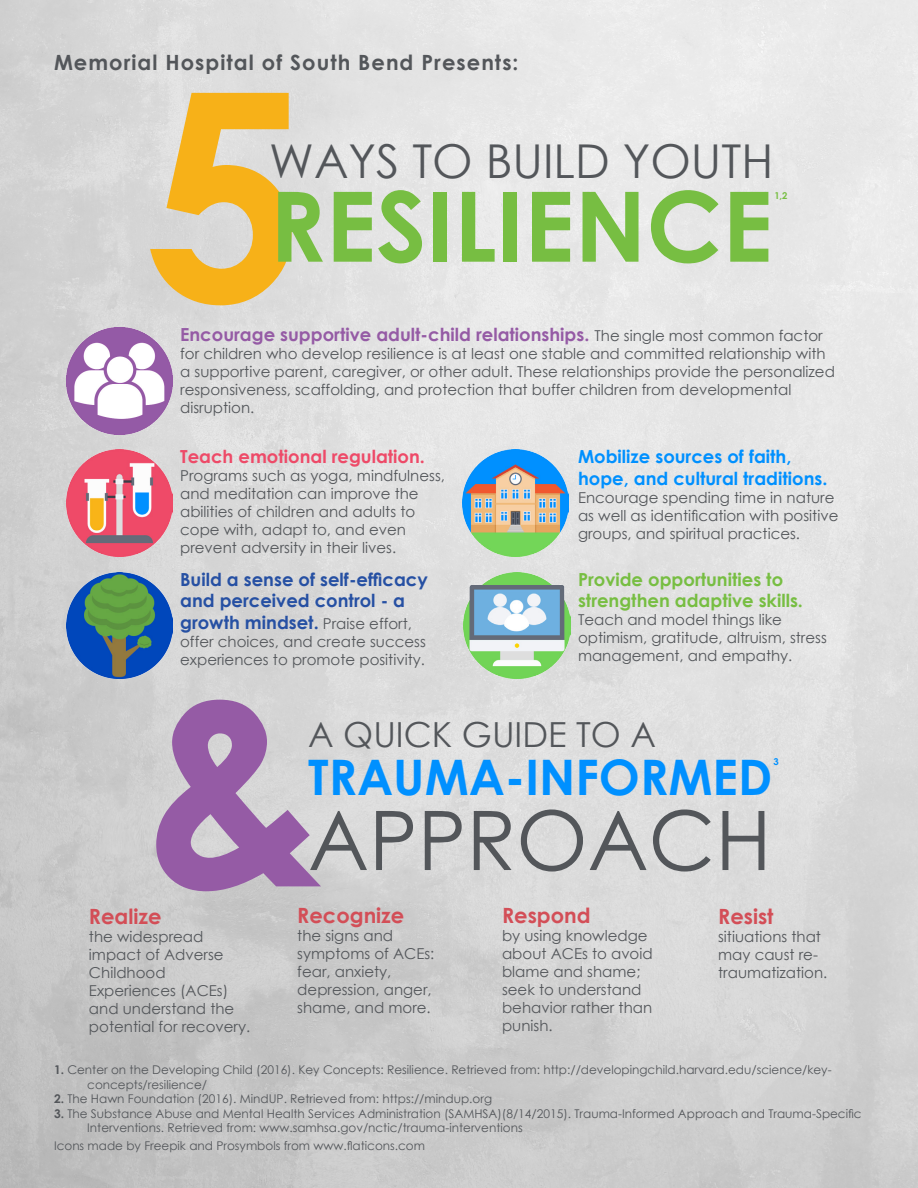
<style>
.page{position:relative;width:918px;height:1188px;background:#fff}
.page>*{position:absolute;margin:0;border:0;box-sizing:border-box;transform-origin:0 0}
.t1{font:700 288.6px "Century Gothic";color:#f7b118}
.t2{font:700 271.05px "Century Gothic";color:#955ba5}
.t3{font:700 97.2px "Century Gothic";color:#77be42}
.t4{font:82.2px "Century Gothic";color:#53565a}
.t5{font:700 48.9px "Century Gothic";color:#0090ff}
.t6{font:46.65px "Century Gothic";color:#53565a}
.t7{font:34.5px "Century Gothic";color:#53565a}
.t8{font:700 21px "Century Gothic";letter-spacing:.05em;color:#53565a}
.t9{font:700 21px "Century Gothic";color:#d34e57}
.t10{font:700 18px/21.6px "Century Gothic";color:#2650a3}
.t11{font:700 18px "Century Gothic";color:#955ba5}
.t12{font:700 18px/21.6px "Century Gothic";color:#0090ff}
.t13{font:700 18px/21.6px "Century Gothic";color:#77be42}
.t14{font:700 18px "Century Gothic";color:#ee4a68}
.t15{font:15px/18px "Century Gothic";color:#53565a}
.t16{font:12px/14.4px "Century Gothic";color:#53565a}
.t17{font:700 9.45px "Century Gothic";color:#77be42}
.t18{font:700 9.45px "Century Gothic";color:#0090ff}
.s1{font-weight:400;font-size:15px;color:#53565a}
.s2{font-weight:700}
</style>
<div class="page">
<img style="left:0;top:0;width:918px;height:1188px">
<img style="left:464px;top:572px;width:106px;height:107px">
<img style="left:66px;top:572px;width:106px;height:107px">
<img style="left:66px;top:450px;width:106px;height:106px">
<img style="left:66px;top:328px;width:106px;height:106px">
<img style="left:462px;top:450px;width:107px;height:106px">
<h3 class="t8" style="left:54px;top:46px;width:466px">Memorial Hospital of South Bend Presents:</h3>
<h1 class="t1" style="left:143px;top:-24px;width:163px">5</h1>
<h3 class="t6" style="left:269px;top:129px;width:505px">WAYS TO BUILD YOUTH</h3>
<h3 class="t3" style="left:269px;top:153px;width:505px">RESILIENCE</h3>
<p class="t17" style="left:774px;top:189px;width:15px">1,2</p>
<p class="t11" style="left:180px;top:321px;width:644px">Encourage supportive adult-child relationships. <span class="s1">The single most common factor</span></p>
<p class="t15" style="left:180px;top:345px;width:656px">for children who develop resilience is at least one stable and committed relationship with a supportive parent, caregiver, or other adult. These relationships provide the personalized responsiveness, scaffolding, and protection that buffer children from developmental disruption.</p>
<p class="t14" style="left:180px;top:443px;width:246px">Teach emotional regulation.</p>
<p class="t15" style="left:180px;top:467px;width:266px">Programs such as yoga, mindfulness, and meditation can improve the abilities of children and adults to cope with, adapt to, and even prevent adversity in their lives.</p>
<p class="t10" style="left:180px;top:568px;width:249px">Build a sense of self-efficacy and perceived control - a growth mindset. <span class="s1">Praise effort,</span></p>
<p class="t15" style="left:180px;top:632px;width:247px">offer choices, and create success experiences to promote positivity.</p>
<p class="t12" style="left:578px;top:445px;width:251px">Mobilize sources of faith, hope, and cultural traditions.</p>
<p class="t15" style="left:578px;top:488px;width:262px">Encourage spending time in nature as well as identification with positive groups, and spiritual practices.</p>
<p class="t13" style="left:578px;top:568px;width:227px">Provide opportunities to strengthen adaptive skills.</p>
<p class="t15" style="left:578px;top:611px;width:250px">Teach and model things like optimism, gratitude, altruism, stress management, and empathy.</p>
<h2 class="t2" style="left:143px;top:582px;width:186px">&amp;</h2>
<h3 class="t7" style="left:308px;top:711px;width:350px">A QUICK GUIDE TO A</h3>
<p class="t18" style="left:774px;top:754px;width:7px">3</p>
<h3 class="t5" style="left:308px;top:740px;width:466px">TRAUMA-INFORMED</h3>
<h3 class="t4" style="left:308px;top:783px;width:465px">APPROACH</h3>
<h3 class="t9" style="left:297px;top:900px;width:109px">Recognize</h3>
<p class="t15" style="left:297px;top:927px;width:139px">the signs and symptoms of ACEs: fear, anxiety, depression, anger, shame, and more.</p>
<h3 class="t9" style="left:502px;top:900px;width:90px">Respond</h3>
<p class="t15" style="left:502px;top:927px;width:152px">by using knowledge about ACEs to avoid blame and shame; seek to understand behavior rather than punish.</p>
<h3 class="t9" style="left:89px;top:900px;width:74px">Realize</h3>
<p class="t15" style="left:89px;top:927px;width:163px">the widespread impact of Adverse<br>Childhood<br>Experiences (ACEs) and understand the potential for recovery.</p>
<p class="t16" style="left:87px;top:1063px;width:746px;text-indent:-33px"><span class="s2">1.</span> Center on the Developing Child (2016). Key Concepts: Resilience. Retrieved from: http://developingchild.harvard.edu/science/key&shy;concepts/resilience/</p>
<p class="t16" style="left:54px;top:1091px;width:440px"><span class="s2">2.</span> The Hawn Foundation (2016). MindUP. Retrieved from: https://mindup.org</p>
<p class="t16" style="left:87px;top:1106px;width:776px;text-indent:-33px"><span class="s2">3.</span> The Substance Abuse and Mental Health Services Administration (SAMHSA)(8/14/2015). Trauma-Informed Approach and Trauma-Specific<br>Interventions. Retrieved from: www.samhsa.gov/nctic/trauma-interventions</p>
<p class="t16" style="left:54px;top:1138px;width:373px">Icons made by Freepik and Prosymbols from www.flaticons.com</p>
<h3 class="t9" style="left:718px;top:900px;width:57px">Resist</h3>
<p class="t15" style="left:718px;top:927px;width:111px">sitiuations that may caust re&shy;traumatization.</p>
</div>
